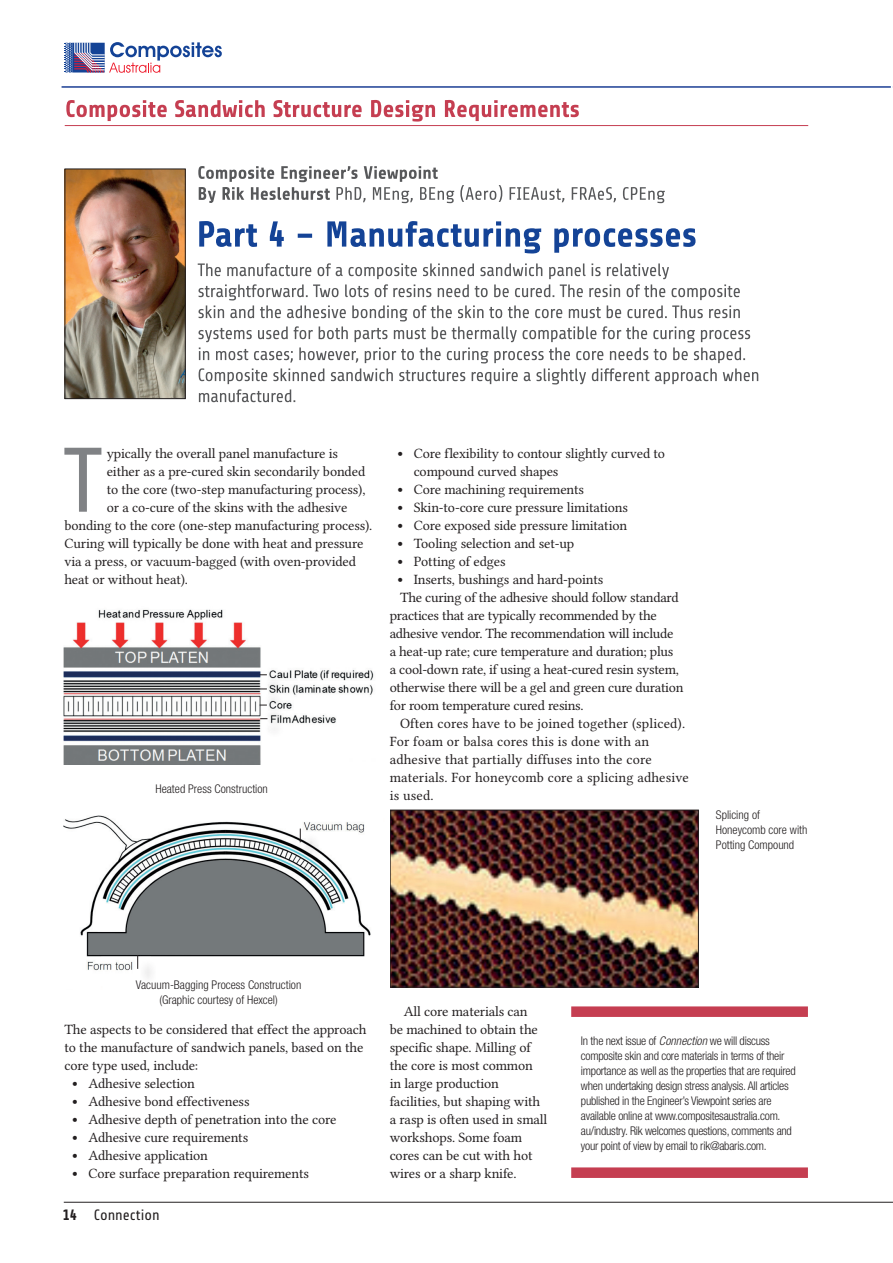
<style>
.page{position:relative;width:893px;height:1263px;background:#fff}
.page>*{position:absolute;margin:0;border:0;box-sizing:border-box;transform-origin:0 0}
.t1{font:91.35px "Share Tech Mono";color:#808285}
.t2{font:15px "Share";color:#231f20}
.t3{font:14.25px/18px "Lin Libertine O";letter-spacing:-.01em;color:#231f20}
.t4{font:14.25px "Lin Libertine O";letter-spacing:.01em;color:#231f20}
.t5{font:300 condensed 12px/15px "Helvetica Neue";letter-spacing:-.02em;color:#231f20}
.t6{font:300 condensed 12px/15px "Helvetica Neue";color:#231f20;text-align:center}
.s1{font-size:18px}
.s2{font-weight:700}
.s3{font-style:italic}
</style>
<div class="page">
<img style="left:66px;top:170px;width:118px;height:227px">
<div style="left:64px;top:168px;width:122px;height:231px;border:1px solid #231f20"></div>
<div style="left:571px;top:1167px;width:237px;height:11px;background:#c53e51"></div>
<div style="left:571px;top:1006px;width:237px;height:11px;background:#c53e51"></div>
<img style="left:392px;top:811px;width:305px;height:175px">
<div style="left:390px;top:809px;width:309px;height:179px;border:1px solid #231f20"></div>
<img style="left:63px;top:609px;width:311px;height:156px">
<div style="left:263px;top:677px;width:22px;height:17px;background:#231f20;opacity:.75"></div>
<div style="left:263px;top:691px;width:22px;height:17px;background:#231f20;opacity:.75"></div>
<div style="left:263px;top:707px;width:22px;height:17px;background:#231f20;opacity:.75"></div>
<div style="left:264px;top:721px;width:21px;height:17px;background:#fbfbfb"></div>
<img style="left:63px;top:815px;width:308px;height:156px">
<div style="left:302px;top:832px;width:17px;height:28px;background:#231f20;opacity:.75"></div>
<svg style="left:300px;top:828px;width:1px;height:14px"></svg>
<div style="left:139px;top:958px;width:18px;height:28px;background:#fbfbfb"></div>
<svg style="left:137px;top:955px;width:1px;height:14px"></svg>
<svg style="left:64px;top:42px;width:158px;height:31px"></svg>
<hr style="left:64px;top:1202px;width:829px;height:1px;background:#231f20">
<hr style="left:62px;top:86px;width:829px;height:2px;background:#1b3f94">
<svg style="left:66px;top:100px;width:513px;height:22px"></svg>
<hr style="left:65px;top:125px;width:743px;height:1px;background:#c53e51">
<svg style="left:198px;top:166px;width:467px;height:37px"></svg>
<svg style="left:199px;top:221px;width:496px;height:32px"></svg>
<svg style="left:198px;top:263px;width:560px;height:139px"></svg>
<h1 class="t1" style="left:58px;top:431px;width:51px">T</h1>
<p class="t3" style="left:107px;top:442px;width:233px">ypically the overall panel manufacture is</p>
<p class="t3" style="left:107px;top:460px;width:260px">either as a pre-cured skin secondarily bonded</p>
<p class="t3" style="left:107px;top:478px;width:260px">to the core (two-step manufacturing process),</p>
<p class="t3" style="left:107px;top:496px;width:242px">or a co-cure of the skins with the adhesive</p>
<p class="t3" style="left:64px;top:514px;width:309px">bonding to the core (one-step manufacturing process).</p>
<p class="t3" style="left:64px;top:532px;width:301px">Curing will typically be done with heat and pressure</p>
<p class="t3" style="left:64px;top:550px;width:293px">via a press, or vacuum-bagged (with oven-provided</p>
<p class="t3" style="left:64px;top:568px;width:125px">heat or without heat).</p>
<p class="t6" style="left:155px;top:782px;width:114px">Heated Press Construction</p>
<p class="t3" style="left:414px;top:442px;width:253px;text-indent:-16px"><span class="s1">•</span> Core flexibility to contour slightly curved to compound curved shapes</p>
<p class="t3" style="left:397px;top:478px;width:188px"><span class="s1">•</span> Core machining requirements</p>
<p class="t3" style="left:397px;top:496px;width:232px"><span class="s1">•</span> Skin-to-core cure pressure limitations</p>
<p class="t3" style="left:397px;top:514px;width:231px"><span class="s1">•</span> Core exposed side pressure limitation</p>
<p class="t3" style="left:397px;top:532px;width:179px"><span class="s1">•</span> Tooling selection and set-up</p>
<p class="t3" style="left:397px;top:550px;width:110px"><span class="s1">•</span> Potting of edges</p>
<p class="t3" style="left:397px;top:568px;width:208px"><span class="s1">•</span> Inserts, bushings and hard-points</p>
<p class="t3" style="left:400px;top:586px;width:280px">The curing of the adhesive should follow standard</p>
<p class="t3" style="left:390px;top:604px;width:269px">practices that are typically recommended by the</p>
<p class="t3" style="left:390px;top:622px;width:285px">adhesive vendor. The recommendation will include</p>
<p class="t3" style="left:390px;top:640px;width:285px">a heat-up rate; cure temperature and duration; plus</p>
<p class="t3" style="left:390px;top:658px;width:291px">a cool-down rate, if using a heat-cured resin system,</p>
<p class="t3" style="left:390px;top:676px;width:295px">otherwise there will be a gel and green cure duration</p>
<p class="t3" style="left:390px;top:694px;width:196px">for room temperature cured resins.</p>
<p class="t4" style="left:400px;top:712px;width:286px">Often cores have to be joined together (spliced).</p>
<p class="t4" style="left:390px;top:730px;width:261px">For foam or balsa cores this is done with an</p>
<p class="t4" style="left:390px;top:748px;width:264px">adhesive that partially diffuses into the core</p>
<p class="t4" style="left:390px;top:766px;width:301px">materials. For honeycomb core a splicing adhesive</p>
<p class="t3" style="left:390px;top:784px;width:45px">is used.</p>
<p class="t6" style="left:716px;top:807px;width:93px;text-align:left">Splicing of<br>Honeycomb core with<br>Potting Compound</p>
<p class="t6" style="left:136px;top:977px;width:167px">Vacuum-Bagging Process Construction (Graphic courtesy of Hexcel)</p>
<p class="t3" style="left:64px;top:1018px;width:303px">The aspects to be considered that effect the approach to the manufacture of sandwich panels, based on the core type used, include:</p>
<p class="t3" style="left:72px;top:1072px;width:124px"><span class="s1">•</span> Adhesive selection</p>
<p class="t3" style="left:72px;top:1090px;width:179px"><span class="s1">•</span> Adhesive bond effectiveness</p>
<p class="t3" style="left:72px;top:1108px;width:266px"><span class="s1">•</span> Adhesive depth of penetration into the core</p>
<p class="t3" style="left:72px;top:1126px;width:178px"><span class="s1">•</span> Adhesive cure requirements</p>
<p class="t3" style="left:72px;top:1144px;width:137px"><span class="s1">•</span> Adhesive application</p>
<p class="t3" style="left:72px;top:1162px;width:238px"><span class="s1">•</span> Core surface preparation requirements</p>
<p class="t2" style="left:63px;top:1206px;width:98px"><span class="s2">14</span> Connection</p>
<p class="t3" style="left:390px;top:1000px;width:159px;text-indent:14px">All core materials can<br>be machined to obtain the specific shape. Milling of the core is most common in large production facilities, but shaping with a rasp is often used in small workshops. Some foam cores can be cut with hot wires or a sharp knife.</p>
<p class="t5" style="left:581px;top:1033px;width:216px">In the next issue of <span class="s3">Connection</span> we will discuss composite skin and core materials in terms of their importance as well as the properties that are required when undertaking design stress analysis. All articles published in the Engineer’s Viewpoint series are available online at www.compositesaustralia.com. au/industry. Rik welcomes questions, comments and your point of view by email to rik@abaris.com.</p>
</div>
